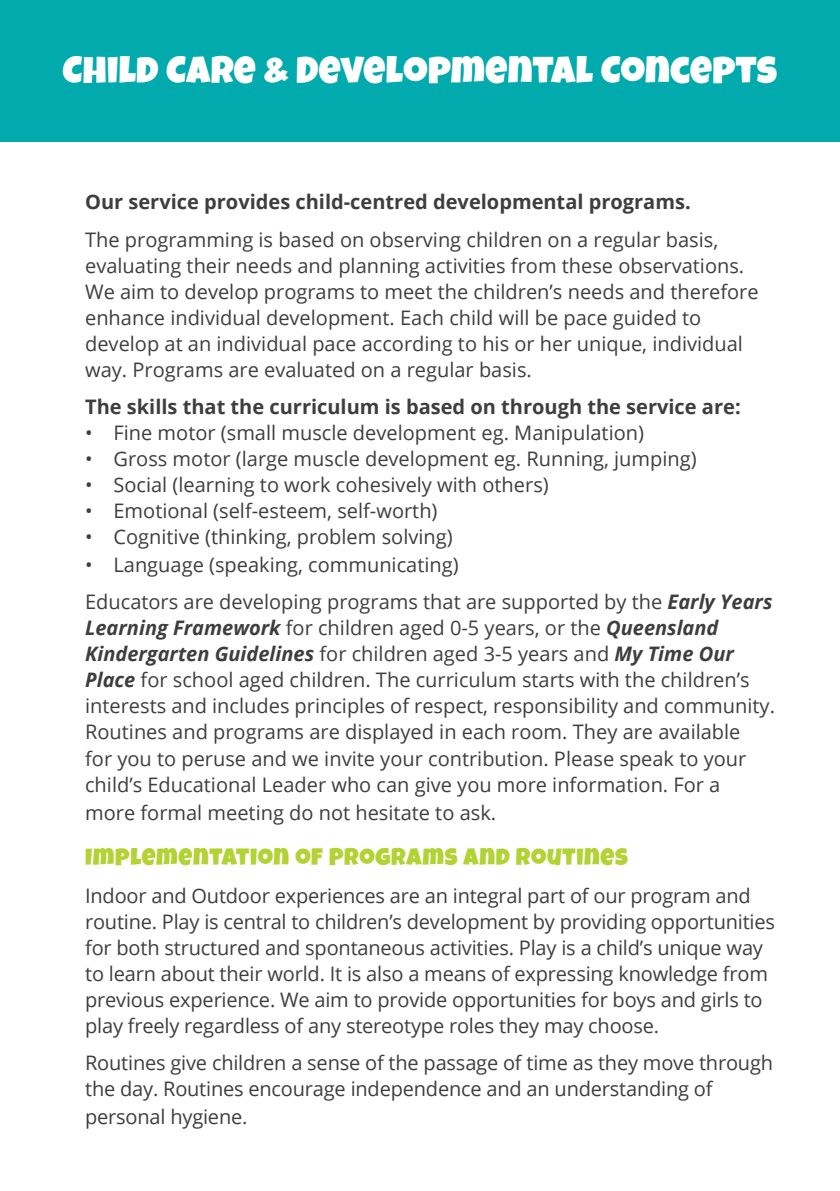
<style>
.page{position:relative;width:840px;height:1191px;background:#fff}
.page>*{position:absolute;margin:0;border:0;box-sizing:border-box;transform-origin:0 0}
.Section_Title{font:38px "Luckiest Guy";letter-spacing:.01em;color:#fff}
.Headings{font:24px "Luckiest Guy";letter-spacing:.03em;color:#b3d234}
.Body_Copy{font:20px/26px "Open Sans";color:#3e3e3f}
.Body_Copy-2{font:700 20px "Open Sans";color:#3e3e3f}
.s1{font-weight:700;font-style:italic}
</style>
<div class="page">
<div style="left:0;top:0;width:839px;height:142px;background:#00aaad"></div>
<p class="Section_Title" style="left:63px;top:45px;width:715px">CHILD CARE &amp; DEVELOPMENTAL CONCEPTS</p>
<p class="Body_Copy-2" style="left:85px;top:188px;width:606px">Our service provides child-centred developmental programs.</p>
<p class="Body_Copy" style="left:85px;top:226px;width:674px">The programming is based on observing children on a regular basis, evaluating their needs and planning activities from these observations.<br>We aim to develop programs to meet the children’s needs and therefore enhance individual development. Each child will be pace guided to develop at an individual pace according to his or her unique, individual way. Programs are evaluated on a regular basis.</p>
<p class="Body_Copy-2" style="left:85px;top:392px;width:656px">The skills that the curriculum is based on through the service are:</p>
<p class="Body_Copy" style="left:85px;top:419px;width:560px">• Fine motor (small muscle development eg. Manipulation)</p>
<p class="Body_Copy" style="left:85px;top:445px;width:612px">• Gross motor (large muscle development eg. Running, jumping)</p>
<p class="Body_Copy" style="left:85px;top:471px;width:465px">• Social (learning to work cohesively with others)</p>
<p class="Body_Copy" style="left:85px;top:497px;width:354px">• Emotional (self-esteem, self-worth)</p>
<p class="Body_Copy" style="left:85px;top:523px;width:369px">• Cognitive (thinking, problem solving)</p>
<p class="Body_Copy" style="left:85px;top:551px;width:375px">• Language (speaking, communicating)</p>
<p class="Body_Copy" style="left:85px;top:588px;width:691px">Educators are developing programs that are supported by the <span class="s1">Early Years Learning Framework</span> for children aged 0-5 years, or the <span class="s1">Queensland Kindergarten Guidelines</span> for children aged 3-5 years and <span class="s1">My Time Our Place</span> for school aged children. The curriculum starts with the children’s interests and includes principles of respect, responsibility and community.<br>Routines and programs are displayed in each room. They are available<br>for you to peruse and we invite your contribution. Please speak to your child’s Educational Leader who can give you more information. For a</p>
<p class="Body_Copy" style="left:85px;top:798px;width:412px">more formal meeting do not hesitate to ask.</p>
<p class="Headings" style="left:85px;top:841px;width:544px">IMPLEMENTATION OF PROGRAMS AND ROUTINES</p>
<p class="Body_Copy" style="left:85px;top:882px;width:691px">Indoor and Outdoor experiences are an integral part of our program and routine. Play is central to children’s development by providing opportunities for both structured and spontaneous activities. Play is a child’s unique way to learn about their world. It is also a means of expressing knowledge from previous experience. We aim to provide opportunities for boys and girls to play freely regardless of any stereotype roles they may choose.</p>
<p class="Body_Copy" style="left:85px;top:1049px;width:689px">Routines give children a sense of the passage of time as they move through the day. Routines encourage independence and an understanding of</p>
<p class="Body_Copy" style="left:85px;top:1103px;width:164px">personal hygiene.</p>
</div>
